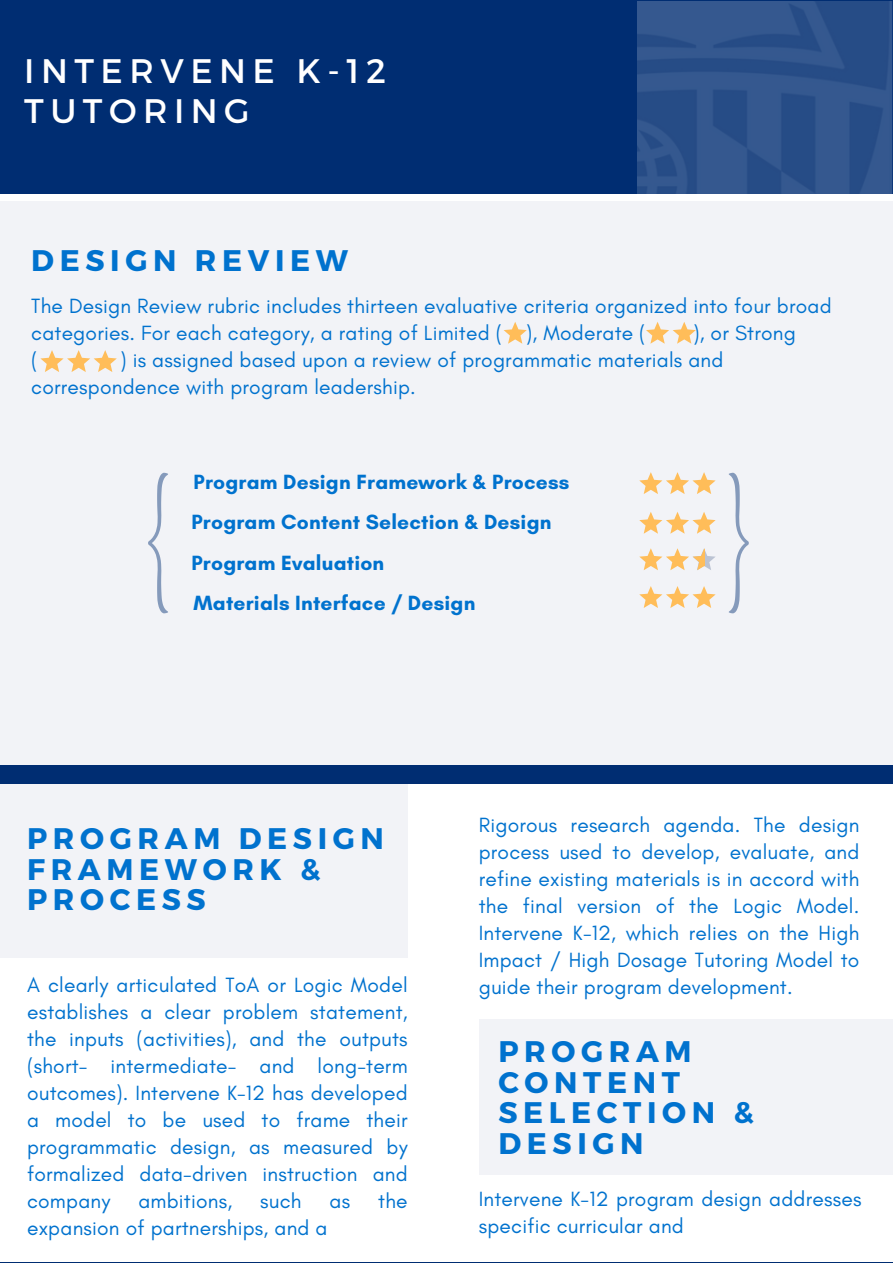
<style>
.page{position:relative;width:893px;height:1264px;background:#fff}
.page>*{position:absolute;margin:0;border:0;box-sizing:border-box;transform-origin:0 0}
.t1{font:34.05px/39.6px "Montserrat";letter-spacing:.19em;color:#fff}
.t2{font:700 29.7px/30.3px "Montserrat";letter-spacing:.19em;color:#0072ce}
.t3{font:21px/27px "Glacial Indifference";letter-spacing:.01em;color:#0072ce}
.t4{font:700 21px "Glacial Indifference";letter-spacing:.01em;color:#0072ce}
</style>
<div class="page">
<div style="left:0;top:0;width:892px;height:1262px;background:#002d72"></div>
<img style="left:637px;top:1px;width:255px;height:194px">
<div style="left:0;top:195px;width:892px;height:1066px;background:#fff"></div>
<div style="left:0;top:201px;width:892px;height:564px;background:#f2f3f7"></div>
<svg style="left:639px;top:512px;width:76px;height:21px"></svg>
<svg style="left:40px;top:350px;width:77px;height:22px"></svg>
<svg style="left:503px;top:322px;width:23px;height:22px"></svg>
<svg style="left:646px;top:322px;width:49px;height:22px"></svg>
<div style="left:0;top:783px;width:408px;height:174px;background:#f2f3f7"></div>
<div style="left:0;top:765px;width:892px;height:18px;background:#002d72"></div>
<div style="left:478px;top:1019px;width:414px;height:156px;background:#f2f3f7"></div>
<svg style="left:148px;top:473px;width:20px;height:140px"></svg>
<svg style="left:728px;top:473px;width:20px;height:140px"></svg>
<svg style="left:639px;top:548px;width:76px;height:22px"></svg>
<svg style="left:639px;top:586px;width:76px;height:22px"></svg>
<svg style="left:639px;top:472px;width:76px;height:22px"></svg>
<p class="t1" style="left:24px;top:50px;width:363px">INTERVENE K-12<br>TUTORING</p>
<p class="t2" style="left:31px;top:244px;width:318px">DESIGN REVIEW</p>
<p class="t3" style="left:31px;top:292px;width:801px">The Design Review rubric includes thirteen evaluative criteria organized into four broad categories. For each category, a rating of Limited ( ), Moderate (</p>
<p class="t3" style="left:693px;top:319px;width:104px">), or Strong</p>
<p class="t3" style="left:31px;top:346px;width:693px;text-indent:89px">) is assigned based upon a review of programmatic materials and correspondence with program leadership.</p>
<p class="t3" style="left:31px;top:346px;width:8px">(</p>
<p class="t4" style="left:193px;top:469px;width:377px">Program Design Framework &amp; Process</p>
<p class="t4" style="left:191px;top:509px;width:361px">Program Content Selection &amp; Design</p>
<p class="t4" style="left:191px;top:549px;width:194px">Program Evaluation</p>
<p class="t4" style="left:193px;top:590px;width:283px">Materials Interface / Design</p>
<p class="t2" style="left:27px;top:822px;width:358px">PROGRAM DESIGN<br>FRAMEWORK &amp;<br>PROCESS</p>
<p class="t3" style="left:27px;top:971px;width:382px;text-align:justify">A clearly articulated ToA or Logic Model establishes a clear problem statement, the inputs (activities), and the outputs (short- intermediate- and long-term outcomes). Intervene K-12 has developed a model to be used to frame their programmatic design, as measured by formalized data-driven instruction and company</p>
<p class="t3" style="left:138px;top:1187px;width:95px">ambitions,</p>
<p class="t3" style="left:260px;top:1187px;width:43px">such</p>
<p class="t3" style="left:329px;top:1187px;width:22px">as</p>
<p class="t3" style="left:378px;top:1187px;width:31px">the</p>
<p class="t3" style="left:27px;top:1214px;width:302px">expansion of partnerships, and a</p>
<p class="t3" style="left:478px;top:811px;width:382px;text-align:justify">Rigorous research agenda. The design process used to develop, evaluate, and refine existing materials is in accord with the final version of the Logic Model.<br>Intervene K-12, which relies on the High Impact / High Dosage Tutoring Model to guide their program development.</p>
<p class="t2" style="left:498px;top:1035px;width:257px">PROGRAM<br>CONTENT<br>SELECTION &amp;<br>DESIGN</p>
<p class="t3" style="left:478px;top:1185px;width:384px">Intervene K-12 program design addresses specific curricular and</p>
</div>
